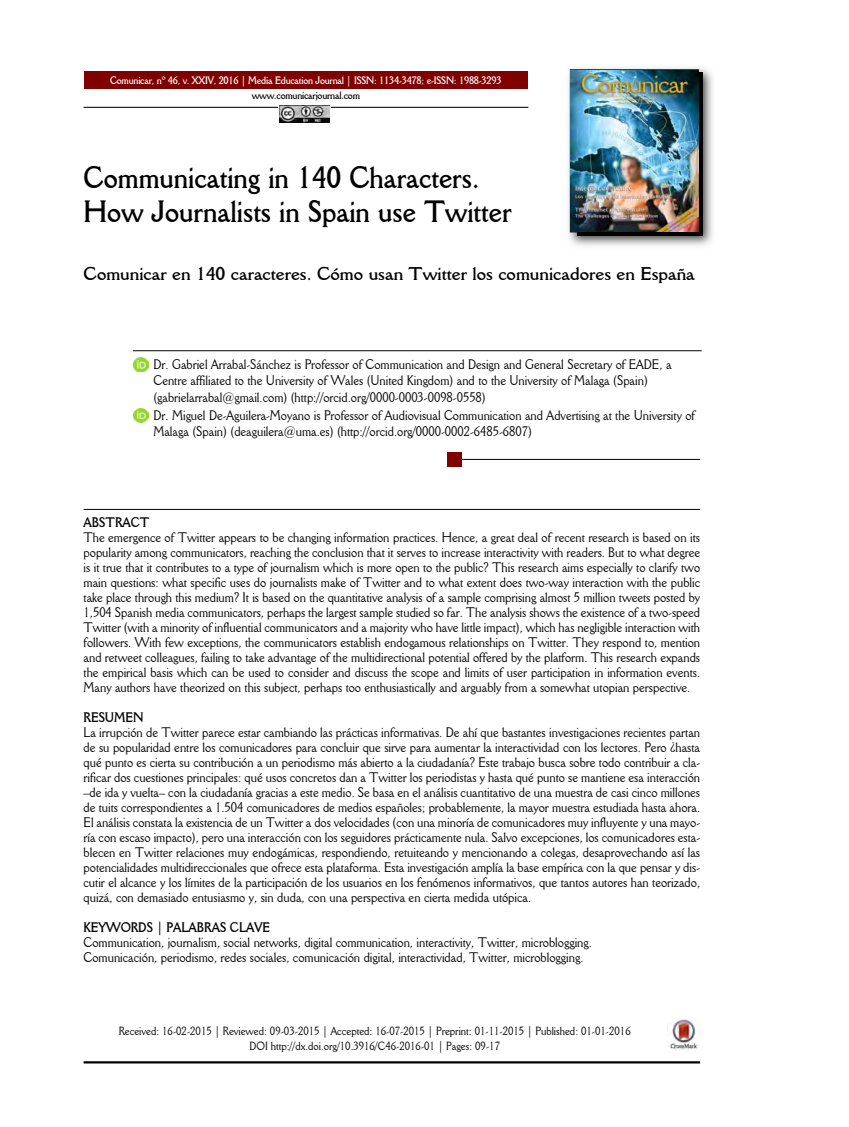
<style>
.page{position:relative;width:849px;height:1127px;background:#fff}
.page>*{position:absolute;margin:0;border:0;box-sizing:border-box;transform-origin:0 0}
.t1{font:700 30px/34.5px "Della Robbia BT";color:#000;scale:.9 1}
.t2{font:700 18px "Della Robbia BT";color:#000}
.t3{font:13.5px/15px "Della Robbia BT";color:#000;scale:.9 1}
.t4{font:700 13.5px "Della Robbia BT";color:#000;scale:.9 1}
.t5{font:11.55px/15px "Della Robbia BT";color:#000;text-align:center;scale:.9 1}
.t6{font:700 10.5px "Della Robbia BT";letter-spacing:-.02em;color:#fff;scale:.9 1}
.t7{font:700 10.5px "Della Robbia BT";letter-spacing:-.02em;color:#000;scale:.9 1}
</style>
<div class="page">
<hr style="left:84px;top:107px;width:444px;height:1px;background:#000">
<div style="left:84px;top:71px;width:444px;height:17px;background:#800000"></div>
<img style="left:568px;top:68px;width:145px;height:178px">
<img style="left:577px;top:73px;width:125px;height:163px">
<img style="left:571px;top:70px;width:127px;height:162px">
<hr style="left:133px;top:350px;width:569px;height:1px;background:#000">
<hr style="left:84px;top:509px;width:616px;height:1px;background:#000">
<hr style="left:459px;top:459px;width:241px;height:1px;background:#000">
<img style="left:668px;top:1018px;width:32px;height:32px">
<hr style="left:84px;top:1061px;width:616px;height:2px;background:#000">
<div style="left:447px;top:452px;width:15px;height:14px;background:#800000"></div>
<img style="left:134px;top:357px;width:15px;height:15px">
<img style="left:134px;top:408px;width:15px;height:15px">
<svg style="left:278px;top:105px;width:53px;height:18px"></svg>
<img style="left:279px;top:105px;width:50px;height:18px">
<p class="t6" style="left:110px;top:76px;width:437px">Comunicar, nº 46, v. XXIV, 2016 | Media Education Journal | ISSN: 1134-3478; e-ISSN: 1988-3293</p>
<p class="t7" style="left:252px;top:90px;width:122px">www.comunicarjournal.com</p>
<h1 class="t1" style="left:84px;top:163px;width:477px">Communicating in 140 Characters.<br>How Journalists in Spain use Twitter</h1>
<h2 class="t2" style="left:84px;top:266px;width:613px">Comunicar en 140 caracteres. Cómo usan Twitter los comunicadores en España</h2>
<p class="t3" style="left:153px;top:357px;width:577px;line-height:15.8px">Dr. Gabriel Arrabal-Sánchez is Professor of Communication and Design and General Secretary of EADE, a<br>Centre affiliated to the University of Wales (United Kingdom) and to the University of Malaga (Spain)</p>
<p class="t3" style="left:153px;top:390px;width:603px;line-height:17.9px">(gabrielarrabal@gmail.com) (http://orcid.org/0000-0003-0098-0558)<br>Dr. Miguel De-Aguilera-Moyano is Professor of Audiovisual Communication and Advertising at the University of</p>
<p class="t3" style="left:153px;top:425px;width:422px">Malaga (Spain) (deaguilera@uma.es) (http://orcid.org/0000-0002-6485-6807)</p>
<p class="t4" style="left:84px;top:517px;width:75px">ABSTRACT</p>
<p class="t3" style="left:84px;top:531px;width:687px;text-align:justify">The emergence of Twitter appears to be changing information practices. Hence, a great deal of recent research is based on its popularity among communicators, reaching the conclusion that it serves to increase interactivity with readers. But to what degree is it true that it contributes to a type of journalism which is more open to the public? This research aims especially to clarify two main questions: what specific uses do journalists make of Twitter and to what extent does two-way interaction with the public take place through this medium? It is based on the quantitative analysis of a sample comprising almost 5 million tweets posted by 1,504 Spanish media communicators, perhaps the largest sample studied so far. The analysis shows the existence of a two-speed Twitter (with a minority of influential communicators and a majority who have little impact), which has negligible interaction with followers. With few exceptions, the communicators establish endogamous relationships on Twitter. They respond to, mention and retweet colleagues, failing to take advantage of the multidirectional potential offered by the platform. This research expands the empirical basis which can be used to consider and discuss the scope and limits of user participation in information events.<br>Many authors have theorized on this subject, perhaps too enthusiastically and arguably from a somewhat utopian perspective.</p>
<p class="t4" style="left:84px;top:712px;width:68px">RESUMEN</p>
<p class="t3" style="left:84px;top:726px;width:687px;text-align:justify">La irrupción de Twitter parece estar cambiando las prácticas informativas. De ahí que bastantes investigaciones recientes partan de su popularidad entre los comunicadores para concluir que sirve para aumentar la interactividad con los lectores. Pero ¿hasta qué punto es cierta su contribución a un periodismo más abierto a la ciudadanía? Este trabajo busca sobre todo contribuir a cla&shy;rificar dos cuestiones principales: qué usos concretos dan a Twitter los periodistas y hasta qué punto se mantiene esa interacción –de ida y vuelta– con la ciudadanía gracias a este medio. Se basa en el análisis cuantitativo de una muestra de casi cinco millones de tuits correspondientes a 1.504 comunicadores de medios españoles; probablemente, la mayor muestra estudiada hasta ahora.<br>El análisis constata la existencia de un Twitter a dos velocidades (con una minoría de comunicadores muy influyente y una mayo&shy;ría con escaso impacto), pero una interacción con los seguidores prácticamente nula. Salvo excepciones, los comunicadores esta&shy;blecen en Twitter relaciones muy endogámicas, respondiendo, retuiteando y mencionando a colegas, desaprovechando así las potencialidades multidireccionales que ofrece esta plataforma. Esta investigación amplía la base empírica con la que pensar y dis&shy;cutir el alcance y los límites de la participación de los usuarios en los fenómenos informativos, que tantos autores han teorizado, quizá, con demasiado entusiasmo y, sin duda, con una perspectiva en cierta medida utópica.</p>
<p class="t4" style="left:84px;top:922px;width:209px">KEYWORDS | PALABRAS CLAVE</p>
<p class="t3" style="left:84px;top:936px;width:566px">Communication, journalism, social networks, digital communication, interactivity, Twitter, microblogging.<br>Comunicación, periodismo, redes sociales, comunicación digital, interactividad, Twitter, microblogging.</p>
<p class="t5" style="left:119px;top:1024px;width:570px">Received: 16-02-2015 | Reviewed: 09-03-2015 | Accepted: 16-07-2015 | Preprint: 01-11-2015 | Published: 01-01-2016<br>DOI http://dx.doi.org/10.3916/C46-2016-01 | Pages: 09-17</p>
</div>
